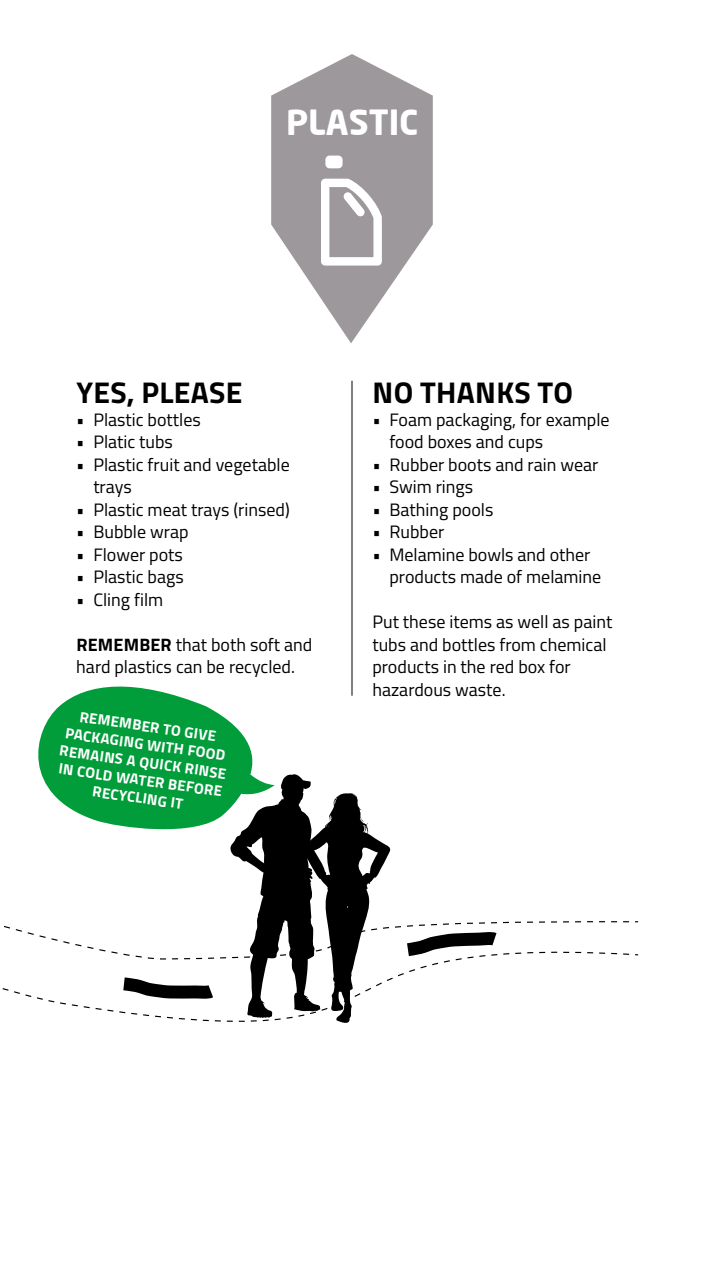
<style>
.page{position:relative;width:704px;height:1263px;background:#fff}
.page>*{position:absolute;margin:0;border:0;box-sizing:border-box;transform-origin:0 0}
.t1{font:700 34.05px "Neo Sans";color:#fff}
.t2{font:700 30px "Titillium";letter-spacing:.01em;color:#000}
.t3{font:18px/22.5px "Titillium";color:#000}
.t4{font:700 15px/18px "Titillium";color:#fff;text-align:center}
.s1{font-weight:700}
</style>
<div class="page">
<hr style="left:352px;top:381px;width:1px;height:315px;background:#000">
<svg style="left:2px;top:774px;width:628px;height:249px"></svg>
<svg style="left:20px;top:686px;width:255px;height:152px;fill:#009d3a"></svg>
<svg style="left:271px;top:54px;width:162px;height:289px;fill:#9c989c"></svg>
<div style="left:325px;top:156px;width:17px;height:12px;background:#fff;border-radius:4px"></div>
<svg style="left:321px;top:179px;width:61px;height:87px"></svg>
<p class="t1" style="left:286px;top:101px;width:134px">PLASTIC</p>
<p class="t2" style="left:76px;top:370px;width:167px">YES, PLEASE</p>
<p class="t3" style="left:76px;top:407px;width:126px">• Plastic bottles</p>
<p class="t3" style="left:76px;top:430px;width:98px">• Platic tubs</p>
<p class="t3" style="left:93px;top:452px;width:198px;text-indent:-17px">• Plastic fruit and vegetable trays</p>
<p class="t3" style="left:76px;top:497px;width:215px">• Plastic meat trays (rinsed)</p>
<p class="t3" style="left:76px;top:520px;width:114px">• Bubble wrap</p>
<p class="t3" style="left:76px;top:542px;width:108px">• Flower pots</p>
<p class="t3" style="left:76px;top:565px;width:109px">• Plastic bags</p>
<p class="t3" style="left:76px;top:587px;width:88px">• Cling film</p>
<p class="t3" style="left:76px;top:632px;width:237px"><span class="s1">REMEMBER</span> that both soft and hard plastics can be recycled.</p>
<p class="t4" style="left:66px;top:705px;width:170px;rotate:8deg">REMEMBER TO GIVE<br>PACKAGING WITH FOOD<br>REMAINS A QUICK RINSE<br>IN COLD WATER BEFORE<br>RECYCLING IT</p>
<p class="t2" style="left:372px;top:370px;width:202px">NO THANKS TO</p>
<p class="t3" style="left:389px;top:407px;width:222px;text-indent:-17px">• Foam packaging, for example food boxes and cups</p>
<p class="t3" style="left:372px;top:452px;width:227px">• Rubber boots and rain wear</p>
<p class="t3" style="left:372px;top:475px;width:102px">• Swim rings</p>
<p class="t3" style="left:372px;top:497px;width:122px">• Bathing pools</p>
<p class="t3" style="left:372px;top:520px;width:73px">• Rubber</p>
<p class="t3" style="left:389px;top:542px;width:213px;text-indent:-17px">• Melamine bowls and other products made of melamine</p>
<p class="t3" style="left:372px;top:610px;width:241px">Put these items as well as paint tubs and bottles from chemical products in the red box for</p>
<p class="t3" style="left:372px;top:677px;width:135px">hazardous waste.</p>
</div>
